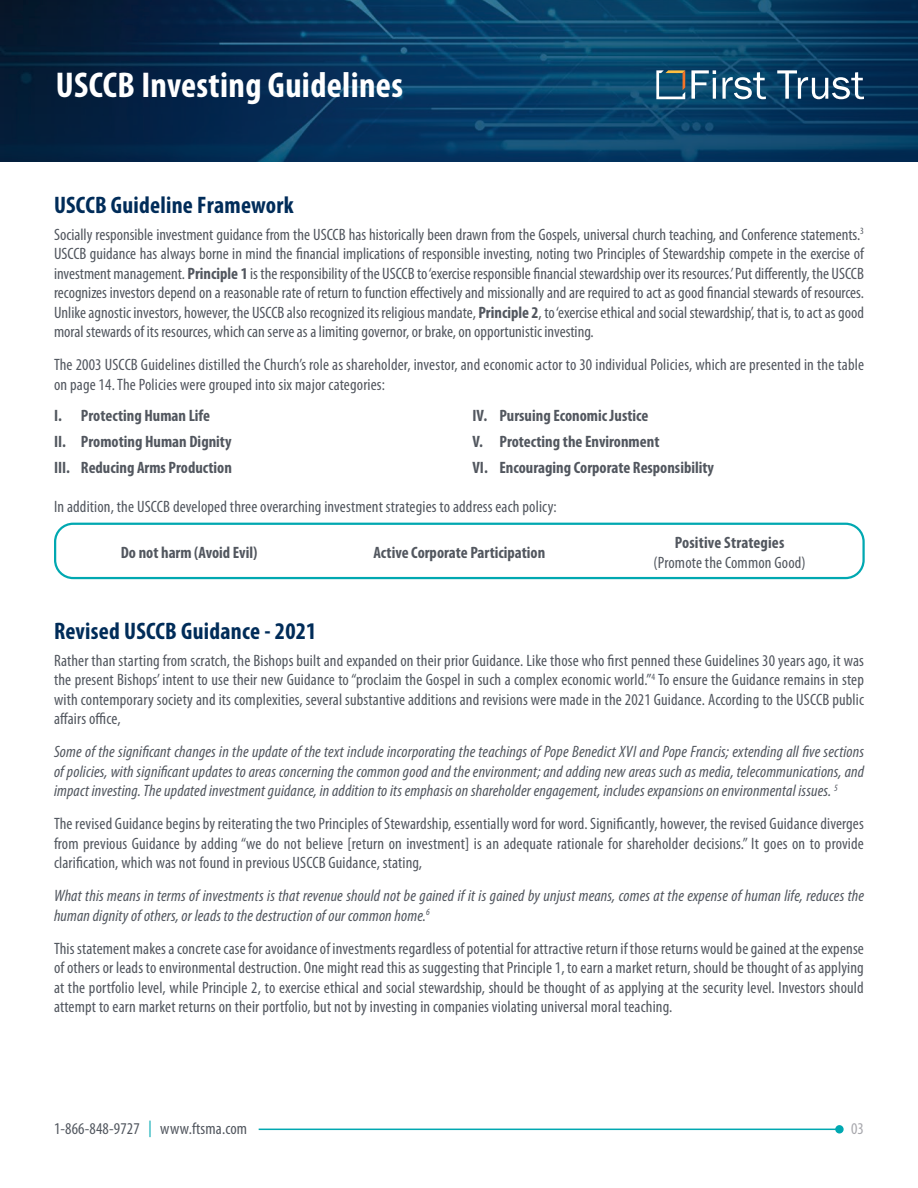
<style>
.page{position:relative;width:918px;height:1188px;background:#fff}
.page>*{position:absolute;margin:0;border:0;box-sizing:border-box;transform-origin:0 0}
.Body_Copy{font:700 condensed 36px "Myriad Pro";letter-spacing:.01em;color:#fff}
.Body_Copy-2{font:700 condensed 24px "Myriad Pro";letter-spacing:.01em;color:#002c59}
.Body_Copy-3{font:condensed 16.5px/19.5px "Myriad Pro";letter-spacing:.01em;color:#52575f;text-align:justify}
.Body_Copy-4{font:italic condensed 16.5px/19.5px "Myriad Pro";letter-spacing:.01em;color:#52575f;text-align:justify}
.Table_P_Body_Center{font:700 condensed 16.5px "Myriad Pro";color:#52575f}
.Table_P_Body_Left{font:700 condensed 16.5px "Myriad Pro";color:#52575f}
.Table_P_Body_Center-2{font:condensed 16.5px/19.5px "Myriad Pro";letter-spacing:.01em;color:#52575f;text-align:center}
.t1{font:condensed 16.5px "Myriad Pro";color:#a8a8ad}
.s1{font-weight:700}
.s2{color:#00a8b1}
</style>
<div class="page">
<hr style="left:259px;top:1129px;width:580px;height:1px;background:#00a8b1">
<div style="left:835px;top:1125px;width:9px;height:9px;background:#00a8b1;border-radius:50%"></div>
<div style="left:54px;top:523px;width:811px;height:56px;border:2px solid #00a8b1;border-radius:18px"></div>
<svg style="left:0;top:0;width:918px;height:162px;background:#063459"></svg>
<svg style="left:691px;top:70px;width:25px;height:29px"></svg>
<hr style="left:713px;top:78px;width:3px;height:21px;background:#fff">
<svg style="left:722px;top:72px;width:44px;height:27px"></svg>
<svg style="left:777px;top:70px;width:87px;height:29px"></svg>
<svg style="left:656px;top:70px;width:29px;height:29px"></svg>
<p class="Body_Copy" style="left:56px;top:63px;width:349px">USCCB Investing Guidelines</p>
<p class="Body_Copy-2" style="left:54px;top:190px;width:241px">USCCB Guideline Framework</p>
<p class="Body_Copy-3" style="left:54px;top:224px;width:812px">Socially responsible investment guidance from the USCCB has historically been drawn from the Gospels, universal church teaching, and Conference statements.<sup>3<br></sup>USCCB guidance has always borne in mind the financial implications of responsible investing, noting two Principles of Stewardship compete in the exercise of investment management. <span class="s1">Principle 1</span> is the responsibility of the USCCB to ‘exercise responsible financial stewardship over its resources.’ Put differently, the USCCB recognizes investors depend on a reasonable rate of return to function effectively and missionally and are required to act as good financial stewards of resources.<br>Unlike agnostic investors, however, the USCCB also recognized its religious mandate, <span class="s1">Principle 2</span>, to ‘exercise ethical and social stewardship’, that is, to act as good moral stewards of its resources, which can serve as a limiting governor, or brake, on opportunistic investing.</p>
<p class="Body_Copy-3" style="left:54px;top:355px;width:812px">The 2003 USCCB Guidelines distilled the Church’s role as shareholder, investor, and economic actor to 30 individual Policies, which are presented in the table on page 14. The Policies were grouped into six major categories:</p>
<p class="Table_P_Body_Left" style="left:54px;top:405px;width:158px">I. Protecting Human Life</p>
<p class="Table_P_Body_Center" style="left:54px;top:431px;width:179px">II. Promoting Human Dignity</p>
<p class="Table_P_Body_Center" style="left:54px;top:457px;width:180px">III. Reducing Arms Production</p>
<p class="Table_P_Body_Left" style="left:472px;top:405px;width:177px">IV. Pursuing Economic Justice</p>
<p class="Table_P_Body_Center" style="left:472px;top:431px;width:188px">V. Protecting the Environment</p>
<p class="Table_P_Body_Center" style="left:472px;top:457px;width:243px">VI. Encouraging Corporate Responsibility</p>
<p class="Body_Copy-3" style="left:54px;top:497px;width:504px">In addition, the USCCB developed three overarching investment strategies to address each policy:</p>
<p class="Table_P_Body_Left" style="left:121px;top:542px;width:138px">Do not harm (Avoid Evil)</p>
<p class="Table_P_Body_Center" style="left:374px;top:542px;width:173px">Active Corporate Participation</p>
<p class="Table_P_Body_Center-2" style="left:653px;top:533px;width:154px"><span class="s1">Positive Strategies </span>(Promote the Common Good)</p>
<p class="Body_Copy-2" style="left:54px;top:616px;width:264px">Revised USCCB Guidance - 2021</p>
<p class="Body_Copy-3" style="left:54px;top:650px;width:812px">Rather than starting from scratch, the Bishops built and expanded on their prior Guidance. Like those who first penned these Guidelines 30 years ago, it was the present Bishops’ intent to use their new Guidance to “proclaim the Gospel in such a complex economic world.”<sup>4</sup> To ensure the Guidance remains in step with contemporary society and its complexities, several substantive additions and revisions were made in the 2021 Guidance. According to the USCCB public affairs office,</p>
<p class="Body_Copy-4" style="left:54px;top:742px;width:812px">Some of the significant changes in the update of the text include incorporating the teachings of Pope Benedict XVI and Pope Francis; extending all five sections of policies, with significant updates to areas concerning the common good and the environment; and adding new areas such as media, telecommunications, and impact investing. The updated investment guidance, in addition to its emphasis on shareholder engagement, includes expansions on environmental issues. <sup>5</sup></p>
<p class="Body_Copy-3" style="left:54px;top:814px;width:811px">The revised Guidance begins by reiterating the two Principles of Stewardship, essentially word for word. Significantly, however, the revised Guidance diverges from previous Guidance by adding “we do not believe [return on investment] is an adequate rationale for shareholder decisions.” It goes on to provide clarification, which was not found in previous USCCB Guidance, stating,</p>
<p class="Body_Copy-4" style="left:54px;top:886px;width:812px">What this means in terms of investments is that revenue should not be gained if it is gained by unjust means, comes at the expense of human life, reduces the human dignity of others, or leads to the destruction of our common home.<sup>6</sup></p>
<p class="Body_Copy-3" style="left:54px;top:938px;width:811px">This statement makes a concrete case for avoidance of investments regardless of potential for attractive return if those returns would be gained at the expense of others or leads to environmental destruction. One might read this as suggesting that Principle 1, to earn a market return, should be thought of as applying at the portfolio level, while Principle 2, to exercise ethical and social stewardship, should be thought of as applying at the security level. Investors should attempt to earn market returns on their portfolio, but not by investing in companies violating universal moral teaching.</p>
<p class="Body_Copy-3" style="left:54px;top:1119px;width:195px">1-866-848-9727 <span class="s2">|</span> www.ftsma.com</p>
<p class="t1" style="left:851px;top:1119px;width:14px">03</p>
</div>
